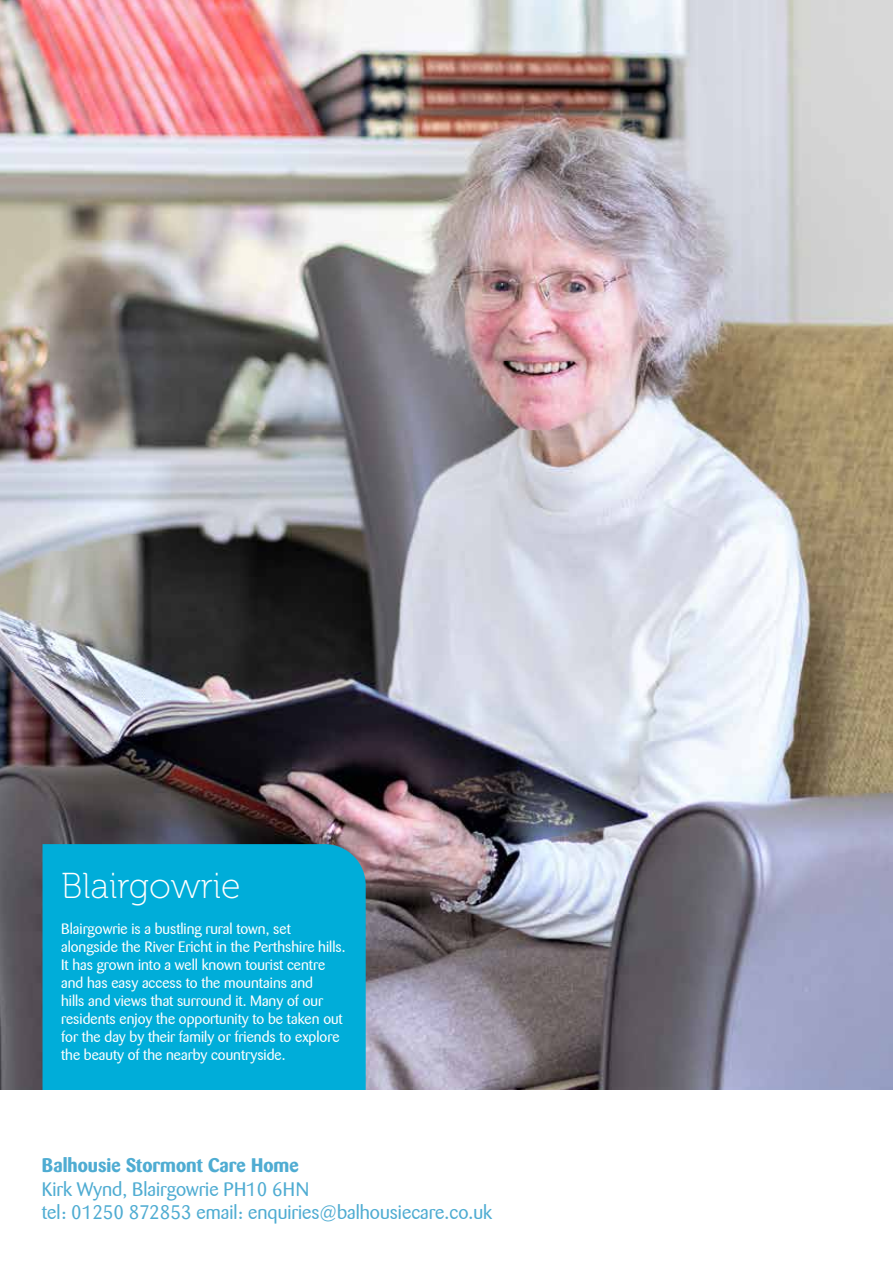
<style>
.page{position:relative;width:893px;height:1263px;background:#fff}
.page>*{position:absolute;margin:0;border:0;box-sizing:border-box;transform-origin:0 0}
.t1{font:36px "Museo 100";color:#fff}
.t2{font:19.5px/23.4px "Barmeno";color:#4facd2}
.t3{font:700 19.5px "Barmeno";color:#4facd2}
.t4{font:15px/18px "Barmeno";color:#fff}
</style>
<div class="page">
<img style="left:0;top:0;width:893px;height:1090px">
<div style="left:43px;top:844px;width:323px;height:246px;background:#00add9"></div>
<h1 class="t1" style="left:61px;top:866px;width:181px">Blairgowrie</h1>
<p class="t4" style="left:61px;top:920px;width:286px">Blairgowrie is a bustling rural town, set alongside the River Ericht in the Perthshire hills.<br>It has grown into a well known tourist centre and has easy access to the mountains and<br>hills and views that surround it. Many of our residents enjoy the opportunity to be taken out for the day by their family or friends to explore the beauty of the nearby countryside.</p>
<h2 class="t3" style="left:42px;top:1154px;width:258px">Balhousie Stormont Care Home</h2>
<h2 class="t2" style="left:42px;top:1177px;width:452px">Kirk Wynd, Blairgowrie PH10 6HN<br>tel: 01250 872853 email: enquiries@balhousiecare.co.uk</h2>
</div>
